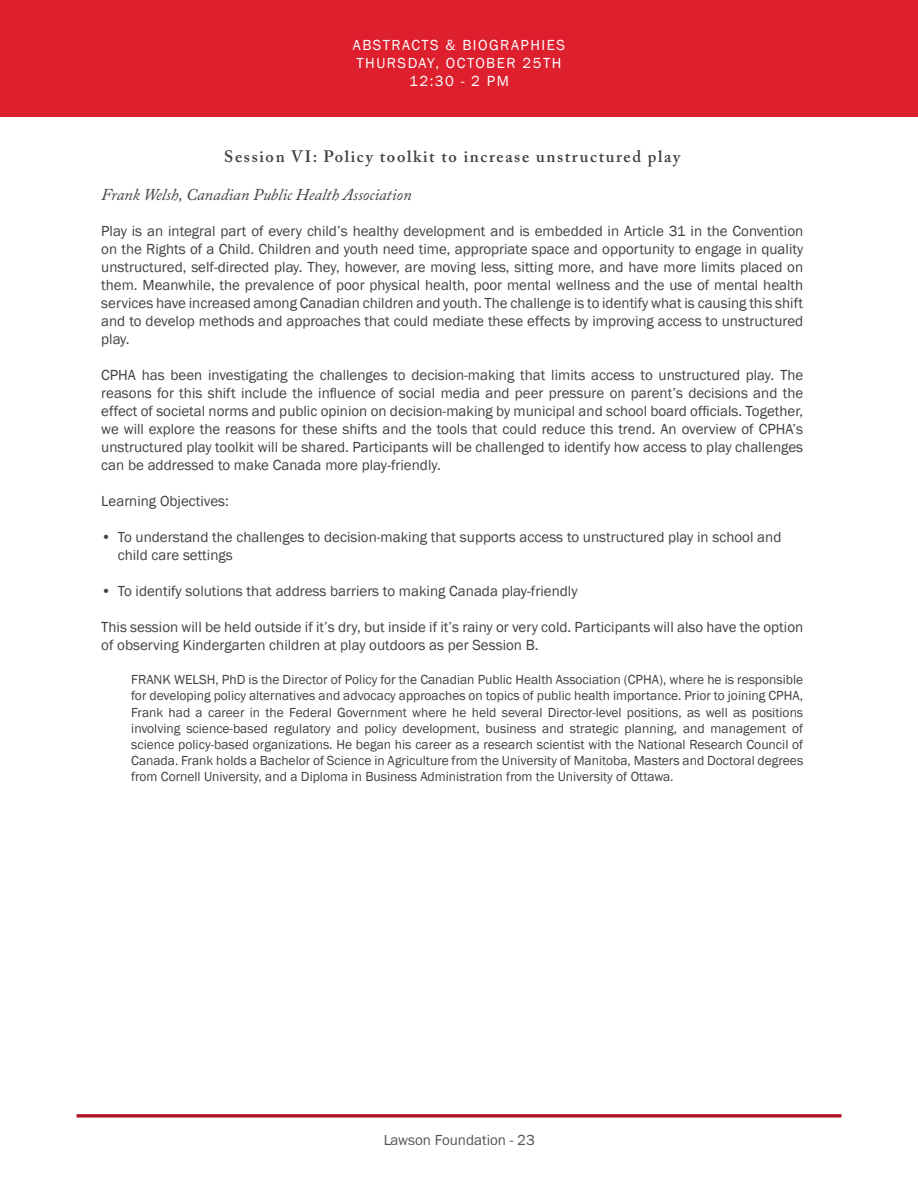
<style>
.page{position:relative;width:918px;height:1188px;background:#fff}
.page>*{position:absolute;margin:0;border:0;box-sizing:border-box;transform-origin:0 0}
.t1{font:600 16.5px "Adobe Caslon Pro";letter-spacing:.1em;color:#414042}
.t2{font:italic 16.5px "Adobe Caslon Pro";color:#414042}
.t3{font:15px/18px "Franklin Gothic";color:#414042;text-align:justify}
.t4{font:15px/18px "Franklin Gothic";letter-spacing:.1em;color:#fff;text-align:center}
.t5{font:13.5px/16.2px "Franklin Gothic";color:#414042;text-align:justify}
</style>
<div class="page">
<hr style="left:77px;top:1114px;width:764px;height:3px;background:#aa182c">
<div style="left:0;top:0;width:918px;height:117px;background:#dd1f2e"></div>
<p class="t4" style="left:353px;top:36px;width:214px">ABSTRACTS &amp; BIOGRAPHIES<br>THURSDAY, OCTOBER 25TH<br>12:30 - 2 PM</p>
<p class="t1" style="left:224px;top:147px;width:458px">Session VI: Policy toolkit to increase unstructured play</p>
<p class="t2" style="left:101px;top:185px;width:312px">Frank Welsh, Canadian Public Health Association</p>
<p class="t3" style="left:101px;top:222px;width:704px">Play is an integral part of every child’s healthy development and is embedded in Article 31 in the Convention on the Rights of a Child. Children and youth need time, appropriate space and opportunity to engage in quality unstructured, self-directed play. They, however, are moving less, sitting more, and have more limits placed on them. Meanwhile, the prevalence of poor physical health, poor mental wellness and the use of mental health services have increased among Canadian children and youth. The challenge is to identify what is causing this shift and to develop methods and approaches that could mediate these effects by improving access to unstructured play.</p>
<p class="t3" style="left:101px;top:366px;width:704px">CPHA has been investigating the challenges to decision-making that limits access to unstructured play. The reasons for this shift include the influence of social media and peer pressure on parent’s decisions and the effect of societal norms and public opinion on decision-making by municipal and school board officials. Together, we will explore the reasons for these shifts and the tools that could reduce this trend. An overview of CPHA’s unstructured play toolkit will be shared. Participants will be challenged to identify how access to play challenges can be addressed to make Canada more play-friendly.</p>
<p class="t3" style="left:101px;top:492px;width:129px">Learning Objectives:</p>
<p class="t3" style="left:118px;top:528px;width:665px;text-indent:-16px">• To understand the challenges to decision-making that supports access to unstructured play in school and child care settings</p>
<p class="t3" style="left:101px;top:582px;width:478px">• To identify solutions that address barriers to making Canada play-friendly</p>
<p class="t3" style="left:101px;top:618px;width:704px">This session will be held outside if it’s dry, but inside if it’s rainy or very cold. Participants will also have the option of observing Kindergarten children at play outdoors as per Session B.</p>
<p class="t5" style="left:131px;top:672px;width:674px">FRANK WELSH, PhD is the Director of Policy for the Canadian Public Health Association (CPHA), where he is responsible for developing policy alternatives and advocacy approaches on topics of public health importance. Prior to joining CPHA, Frank had a career in the Federal Government where he held several Director-level positions, as well as positions involving science-based regulatory and policy development, business and strategic planning, and management of science policy-based organizations. He began his career as a research scientist with the National Research Council of Canada. Frank holds a Bachelor of Science in Agriculture from the University of Manitoba, Masters and Doctoral degrees from Cornell University, and a Diploma in Business Administration from the University of Ottawa.</p>
<p class="t3" style="left:383px;top:1131px;width:153px">Lawson Foundation - 23</p>
</div>
